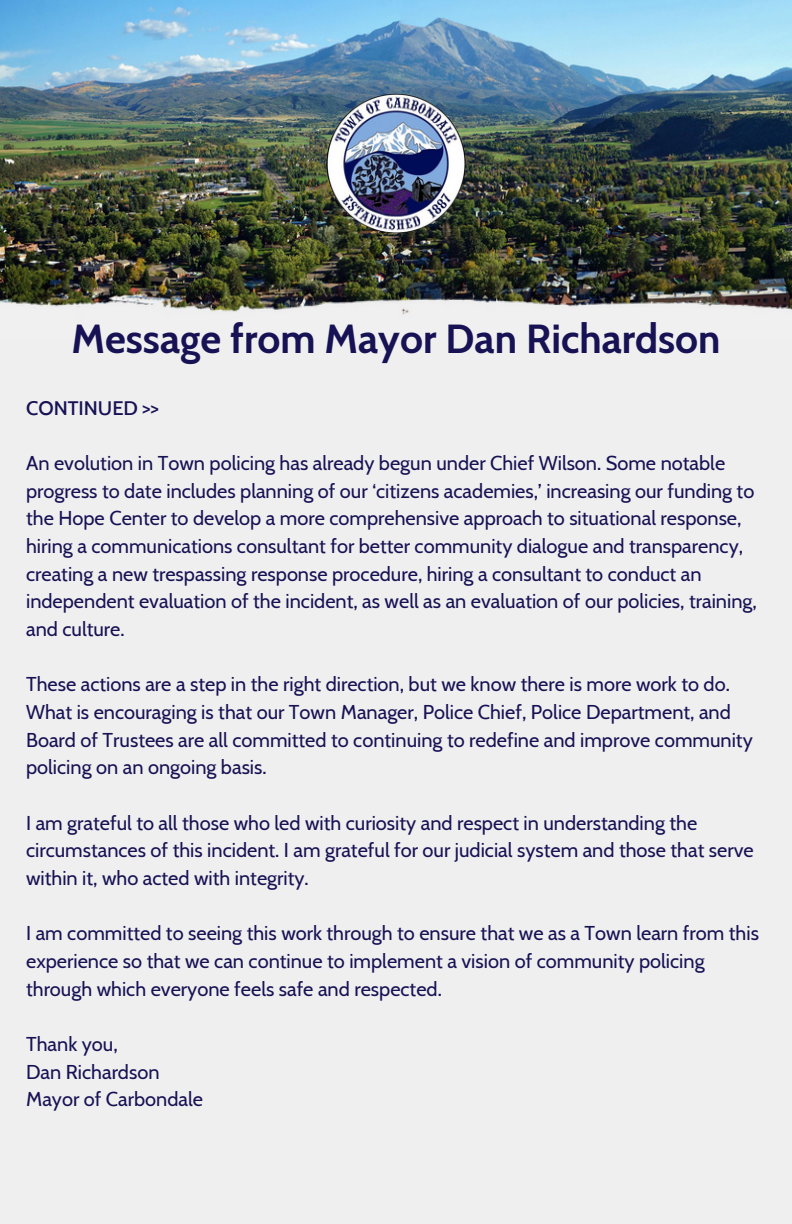
<style>
.page{position:relative;width:792px;height:1224px;background:#fff}
.page>*{position:absolute;margin:0;border:0;box-sizing:border-box;transform-origin:0 0}
.t1{font:700 40.4px "Cabin";color:#171254}
.t2{font:20px/27.6px "Cabin";color:#171254}
.t3{font:500 20px "Cabin";color:#171254}
</style>
<div class="page">
<img style="left:0;top:0;width:792px;height:291px">
<img style="left:0;top:291px;width:792px;height:48px">
<div style="left:0;top:339px;width:792px;height:885px;background:#efefef"></div>
<img style="left:326px;top:94px;width:140px;height:139px;border-radius:50%">
<p class="t1" style="left:71px;top:314px;width:651px">Message from Mayor Dan Richardson</p>
<p class="t3" style="left:26px;top:395px;width:135px">CONTINUED &gt;&gt;</p>
<p class="t2" style="left:26px;top:449px;width:732px">An evolution in Town policing has already begun under Chief Wilson. Some notable progress to date includes planning of our ‘citizens academies,’ increasing our funding to the Hope Center to develop a more comprehensive approach to situational response, hiring a communications consultant for better community dialogue and transparency, creating a new trespassing response procedure, hiring a consultant to conduct an independent evaluation of the incident, as well as an evaluation of our policies, training, and culture.</p>
<p class="t2" style="left:26px;top:670px;width:728px">These actions are a step in the right direction, but we know there is more work to do.<br>What is encouraging is that our Town Manager, Police Chief, Police Department, and Board of Trustees are all committed to continuing to redefine and improve community policing on an ongoing basis.</p>
<p class="t2" style="left:26px;top:809px;width:729px">I am grateful to all those who led with curiosity and respect in understanding the circumstances of this incident. I am grateful for our judicial system and those that serve within it, who acted with integrity.</p>
<p class="t2" style="left:26px;top:919px;width:734px">I am committed to seeing this work through to ensure that we as a Town learn from this experience so that we can continue to implement a vision of community policing through which everyone feels safe and respected.</p>
<p class="t2" style="left:26px;top:1030px;width:93px">Thank you,</p>
<p class="t2" style="left:26px;top:1058px;width:135px">Dan Richardson</p>
<p class="t2" style="left:26px;top:1085px;width:178px">Mayor of Carbondale</p>
</div>
